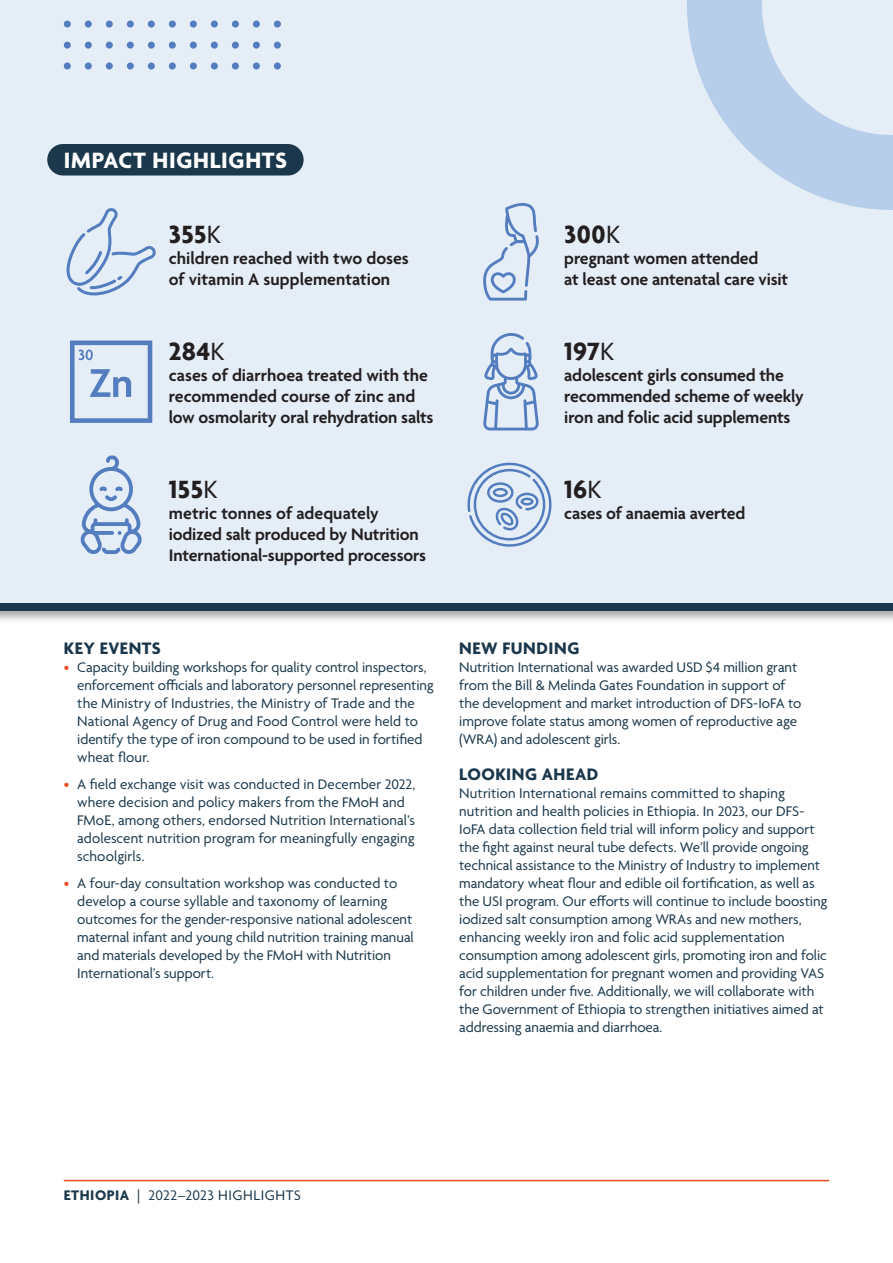
<style>
.page{position:relative;width:893px;height:1263px;background:#fff}
.page>*{position:absolute;margin:0;border:0;box-sizing:border-box;transform-origin:0 0}
.Stat{font:700 27px "Agenda";letter-spacing:.015em;color:#231f20}
.Heading_L3{font:700 24px "Agenda";letter-spacing:.03em;color:#fff}
.Stat_text{font:600 18px/21px "Agenda";letter-spacing:-.005em;color:#231f20}
.Heading_L4_-_Sidebar_Heading{font:700 18px "Agenda";letter-spacing:.03em;color:#1a374b}
.Body_Text{font:15px/18px "Agenda";color:#1a374b}
.Body_Text-2{font:15px "Agenda";letter-spacing:.035em;color:#1a374b}
.s1{font-weight:400}
.s2{color:#e74a20}
.s3{font-weight:700}
</style>
<div class="page">
<hr style="left:64px;top:1180px;width:765px;height:1px;background:#e74a20">
<div style="left:0;top:581px;width:893px;height:44px;background:#231f20;opacity:.4"></div>
<div style="left:0;top:583px;width:893px;height:27px;background:#1a374b"></div>
<div style="left:0;top:0;width:893px;height:603px;background:#e5edf7"></div>
<div style="left:47px;top:144px;width:257px;height:32px;background:#1a374b;border-radius:16px"></div>
<div style="left:64px;top:21px;width:7px;height:7px;background:#537dbf;border-radius:50%"></div>
<div style="left:85px;top:21px;width:7px;height:7px;background:#537dbf;border-radius:50%"></div>
<div style="left:106px;top:21px;width:7px;height:7px;background:#537dbf;border-radius:50%"></div>
<div style="left:127px;top:21px;width:7px;height:7px;background:#537dbf;border-radius:50%"></div>
<div style="left:148px;top:21px;width:7px;height:7px;background:#537dbf;border-radius:50%"></div>
<div style="left:169px;top:21px;width:7px;height:7px;background:#537dbf;border-radius:50%"></div>
<div style="left:190px;top:21px;width:7px;height:7px;background:#537dbf;border-radius:50%"></div>
<div style="left:211px;top:21px;width:7px;height:7px;background:#537dbf;border-radius:50%"></div>
<div style="left:64px;top:42px;width:7px;height:7px;background:#537dbf;border-radius:50%"></div>
<div style="left:85px;top:42px;width:7px;height:7px;background:#537dbf;border-radius:50%"></div>
<div style="left:106px;top:42px;width:7px;height:7px;background:#537dbf;border-radius:50%"></div>
<div style="left:127px;top:42px;width:7px;height:7px;background:#537dbf;border-radius:50%"></div>
<div style="left:148px;top:42px;width:7px;height:7px;background:#537dbf;border-radius:50%"></div>
<div style="left:169px;top:42px;width:7px;height:7px;background:#537dbf;border-radius:50%"></div>
<div style="left:190px;top:42px;width:7px;height:7px;background:#537dbf;border-radius:50%"></div>
<div style="left:211px;top:42px;width:7px;height:7px;background:#537dbf;border-radius:50%"></div>
<div style="left:232px;top:21px;width:7px;height:7px;background:#537dbf;border-radius:50%"></div>
<div style="left:232px;top:42px;width:7px;height:7px;background:#537dbf;border-radius:50%"></div>
<div style="left:253px;top:21px;width:7px;height:7px;background:#537dbf;border-radius:50%"></div>
<div style="left:253px;top:42px;width:7px;height:7px;background:#537dbf;border-radius:50%"></div>
<div style="left:274px;top:21px;width:7px;height:7px;background:#537dbf;border-radius:50%"></div>
<div style="left:274px;top:42px;width:7px;height:7px;background:#537dbf;border-radius:50%"></div>
<div style="left:64px;top:62px;width:7px;height:8px;background:#537dbf;border-radius:50%"></div>
<div style="left:85px;top:62px;width:7px;height:8px;background:#537dbf;border-radius:50%"></div>
<div style="left:106px;top:62px;width:7px;height:8px;background:#537dbf;border-radius:50%"></div>
<div style="left:127px;top:62px;width:7px;height:8px;background:#537dbf;border-radius:50%"></div>
<div style="left:148px;top:62px;width:7px;height:8px;background:#537dbf;border-radius:50%"></div>
<div style="left:169px;top:62px;width:7px;height:8px;background:#537dbf;border-radius:50%"></div>
<div style="left:190px;top:62px;width:7px;height:8px;background:#537dbf;border-radius:50%"></div>
<div style="left:211px;top:62px;width:7px;height:8px;background:#537dbf;border-radius:50%"></div>
<div style="left:232px;top:62px;width:7px;height:8px;background:#537dbf;border-radius:50%"></div>
<div style="left:253px;top:62px;width:7px;height:8px;background:#537dbf;border-radius:50%"></div>
<div style="left:274px;top:62px;width:7px;height:8px;background:#537dbf;border-radius:50%"></div>
<svg style="left:467px;top:463px;width:84px;height:84px"></svg>
<svg style="left:80px;top:455px;width:62px;height:99px"></svg>
<svg style="left:66px;top:208px;width:90px;height:87px"></svg>
<svg style="left:483px;top:203px;width:56px;height:98px"></svg>
<svg style="left:70px;top:341px;width:82px;height:82px"></svg>
<svg style="left:483px;top:333px;width:56px;height:97px"></svg>
<svg style="left:687px;top:0;width:206px;height:210px"></svg>
<p class="Heading_L3" style="left:64px;top:147px;width:225px">IMPACT HIGHLIGHTS</p>
<p class="Stat" style="left:169px;top:219px;width:54px">355<span class="s1">K</span></p>
<p class="Stat_text" style="left:169px;top:248px;width:242px">children reached with two doses of vitamin A supplementation</p>
<p class="Stat" style="left:169px;top:336px;width:58px">284<span class="s1">K</span></p>
<p class="Stat_text" style="left:169px;top:365px;width:266px">cases of diarrhoea treated with the recommended course of zinc and low osmolarity oral rehydration salts</p>
<p class="Stat" style="left:169px;top:474px;width:50px">155<span class="s1">K</span></p>
<p class="Stat_text" style="left:169px;top:503px;width:259px">metric tonnes of adequately iodized salt produced by Nutrition<br>International-supported processors</p>
<p class="Stat" style="left:564px;top:219px;width:58px">300<span class="s1">K</span></p>
<p class="Stat_text" style="left:564px;top:248px;width:225px">pregnant women attended<br>at least one antenatal care visit</p>
<p class="Stat" style="left:564px;top:336px;width:52px">197<span class="s1">K</span></p>
<p class="Stat_text" style="left:564px;top:365px;width:241px">adolescent girls consumed the recommended scheme of weekly iron and folic acid supplements</p>
<p class="Stat" style="left:564px;top:474px;width:39px">16<span class="s1">K</span></p>
<p class="Stat_text" style="left:564px;top:503px;width:183px">cases of anaemia averted</p>
<p class="Heading_L4_-_Sidebar_Heading" style="left:64px;top:638px;width:99px">KEY EVENTS</p>
<p class="Body_Text" style="left:77px;top:659px;width:358px;text-indent:-14px"><span class="s2">•</span> Capacity building workshops for quality control inspectors, enforcement officials and laboratory personnel representing the Ministry of Industries, the Ministry of Trade and the National Agency of Drug and Food Control were held to identify the type of iron compound to be used in fortified wheat flour.</p>
<p class="Body_Text" style="left:77px;top:776px;width:340px;text-indent:-14px"><span class="s2">•</span> A field exchange visit was conducted in December 2022, where decision and policy makers from the FMoH and FMoE, among others, endorsed Nutrition International’s adolescent nutrition program for meaningfully engaging schoolgirls.</p>
<p class="Body_Text" style="left:77px;top:875px;width:338px;text-indent:-14px"><span class="s2">•</span> A four-day consultation workshop was conducted to develop a course syllable and taxonomy of learning outcomes for the gender-responsive national adolescent maternal infant and young child nutrition training manual and materials developed by the FMoH with Nutrition International’s support.</p>
<p class="Heading_L4_-_Sidebar_Heading" style="left:459px;top:638px;width:122px">NEW FUNDING</p>
<p class="Body_Text" style="left:459px;top:659px;width:344px">Nutrition International was awarded USD $4 million grant from the Bill &amp; Melinda Gates Foundation in support of the development and market introduction of DFS-IoFA to improve folate status among women of reproductive age (WRA) and adolescent girls.</p>
<p class="Heading_L4_-_Sidebar_Heading" style="left:459px;top:764px;width:141px">LOOKING AHEAD</p>
<p class="Body_Text" style="left:459px;top:785px;width:370px">Nutrition International remains committed to shaping nutrition and health policies in Ethiopia. In 2023, our DFS-IoFA data collection field trial will inform policy and support the fight against neural tube defects. We’ll provide ongoing technical assistance to the Ministry of Industry to implement mandatory wheat flour and edible oil fortification, as well as the USI program. Our efforts will continue to include boosting iodized salt consumption among WRAs and new mothers, enhancing weekly iron and folic acid supplementation consumption among adolescent girls, promoting iron and folic acid supplementation for pregnant women and providing VAS for children under five. Additionally, we will collaborate with the Government of Ethiopia to strengthen initiatives aimed at addressing anaemia and diarrhoea.</p>
<p class="Body_Text-2" style="left:64px;top:1187px;width:239px"><span class="s3">ETHIOPIA</span> | 2022–2023 HIGHLIGHTS</p>
</div>
